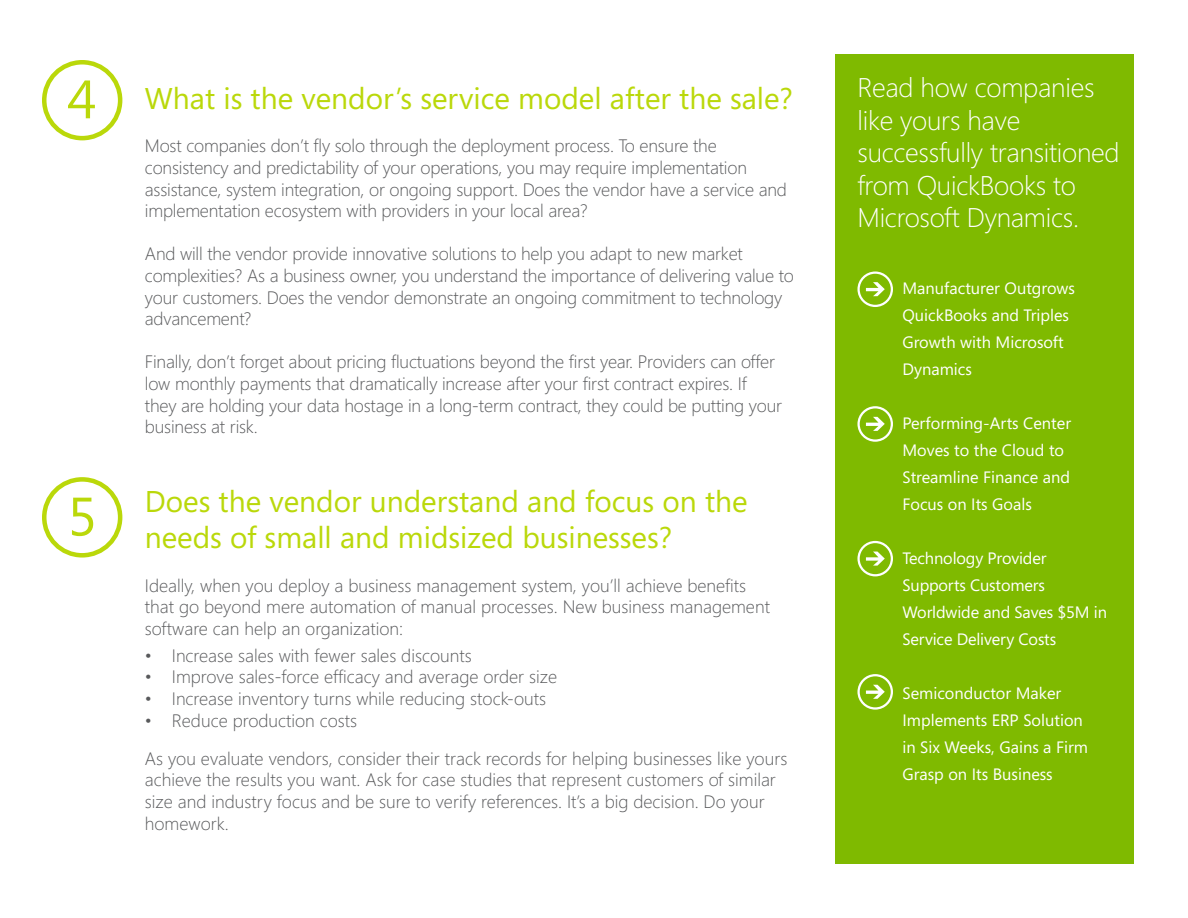
<style>
.page{position:relative;width:1188px;height:918px;background:#fff}
.page>*{position:absolute;margin:0;border:0;box-sizing:border-box;transform-origin:0 0}
.t1{font:54px "Segoe";color:#bad80a}
.t2{font:30px/36px "Segoe";color:#bad80a}
.t3{font:300 27px/32.4px "Segoe";letter-spacing:-.01em;color:#fff}
.t4{font:300 18px/21.6px "Segoe";letter-spacing:-.01em;color:#58595b}
.t5{font:16.5px/27px "Segoe";color:#fff}
</style>
<div class="page">
<div style="left:42px;top:60px;width:80px;height:80px;border:4px solid #bad80a;border-radius:50%"></div>
<div style="left:42px;top:477px;width:80px;height:81px;border:4px solid #bad80a;border-radius:50%"></div>
<div style="left:836px;top:54px;width:298px;height:810px;background:#7fba00"></div>
<svg style="left:857px;top:272px;width:36px;height:35px"></svg>
<svg style="left:857px;top:406px;width:36px;height:36px"></svg>
<svg style="left:857px;top:541px;width:36px;height:35px"></svg>
<svg style="left:857px;top:674px;width:36px;height:36px"></svg>
<p class="t1" style="left:68px;top:62px;width:31px">4</p>
<p class="t1" style="left:68px;top:479px;width:31px">5</p>
<h2 class="t2" style="left:145px;top:80px;width:650px">What is the vendor’s service model after the sale?</h2>
<p class="t4" style="left:145px;top:135px;width:644px">Most companies don’t fly solo through the deployment process. To ensure the consistency and predictability of your operations, you may require implementation assistance, system integration, or ongoing support. Does the vendor have a service and implementation ecosystem with providers in your local area?</p>
<p class="t4" style="left:145px;top:243px;width:651px">And will the vendor provide innovative solutions to help you adapt to new market complexities? As a business owner, you understand the importance of delivering value to your customers. Does the vendor demonstrate an ongoing commitment to technology advancement?</p>
<p class="t4" style="left:145px;top:351px;width:639px">Finally, don’t forget about pricing fluctuations beyond the first year. Providers can offer low monthly payments that dramatically increase after your first contract expires. If they are holding your data hostage in a long-term contract, they could be putting your business at risk.</p>
<h2 class="t2" style="left:145px;top:483px;width:604px">Does the vendor understand and focus on the needs of small and midsized businesses?</h2>
<p class="t4" style="left:145px;top:574px;width:627px">Ideally, when you deploy a business management system, you’ll achieve benefits that go beyond mere automation of manual processes. New business management software can help an organization:</p>
<p class="t4" style="left:145px;top:644px;width:328px">• Increase sales with fewer sales discounts</p>
<p class="t4" style="left:145px;top:666px;width:414px">• Improve sales-force efficacy and average order size</p>
<p class="t4" style="left:145px;top:687px;width:403px">• Increase inventory turns while reducing stock-outs</p>
<p class="t4" style="left:145px;top:701px;width:644px;line-height:38.1px">• Reduce production costs<br>As you evaluate vendors, consider their track records for helping businesses like yours</p>
<p class="t4" style="left:145px;top:769px;width:633px">achieve the results you want. Ask for case studies that represent customers of similar size and industry focus and be sure to verify references. It’s a big decision. Do your homework.</p>
<p class="t3" style="left:857px;top:71px;width:264px">Read how companies like yours have successfully transitioned from QuickBooks to<br>Microsoft Dynamics.</p>
<p class="t5" style="left:902px;top:275px;width:174px">Manufacturer Outgrows<br>QuickBooks and Triples<br>Growth with Microsoft<br>Dynamics</p>
<p class="t5" style="left:902px;top:410px;width:170px">Performing-Arts Center<br>Moves to the Cloud to<br>Streamline Finance and<br>Focus on Its Goals</p>
<p class="t5" style="left:902px;top:545px;width:206px">Technology Provider<br>Supports Customers<br>Worldwide and Saves $5M in<br>Service Delivery Costs</p>
<p class="t5" style="left:902px;top:680px;width:187px">Semiconductor Maker<br>Implements ERP Solution in Six Weeks, Gains a Firm<br>Grasp on Its Business</p>
</div>
